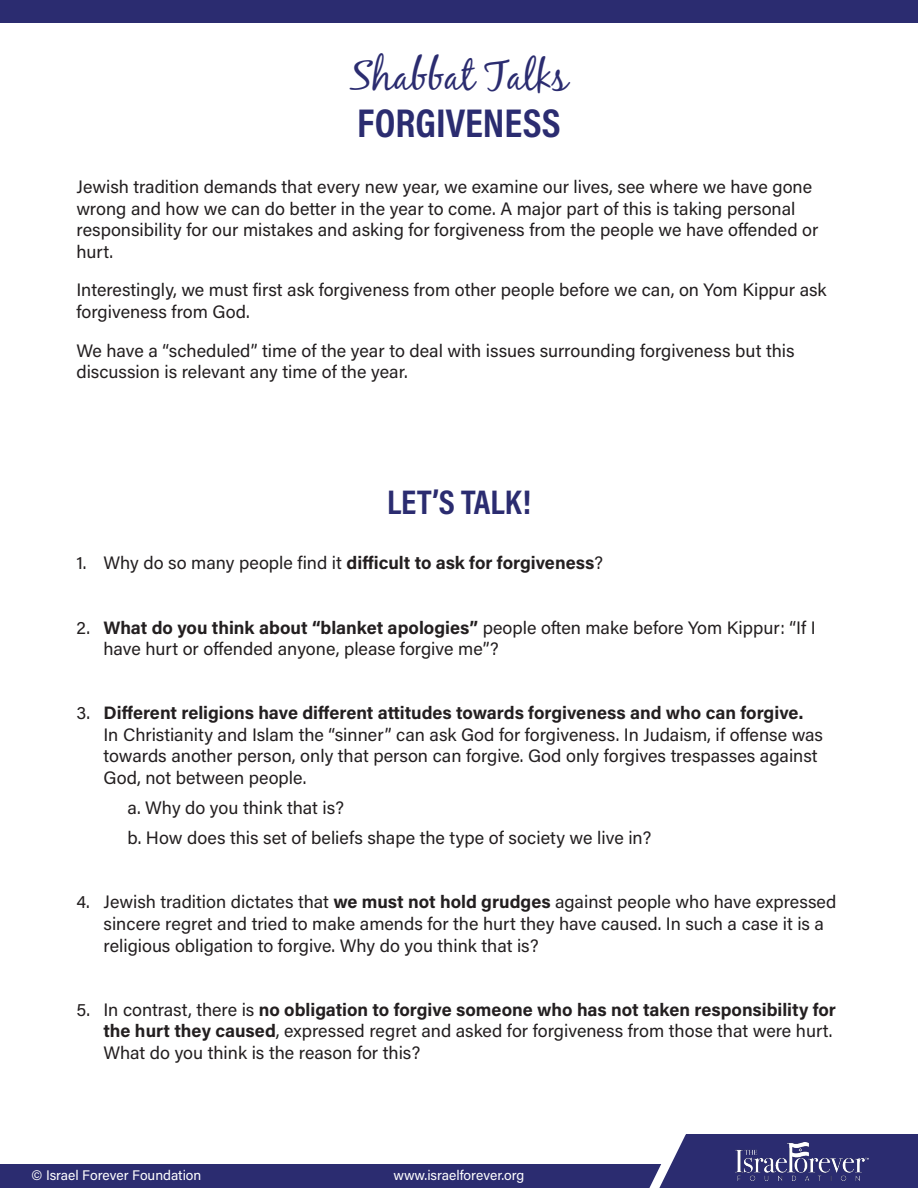
<style>
.page{position:relative;width:918px;height:1188px;background:#fff}
.page>*{position:absolute;margin:0;border:0;box-sizing:border-box;transform-origin:0 0}
.t1{font:40.5px "Black Jack";color:#2b2c70}
.t2{font:700 40.5px "Acumin Pro Cond";color:#2b2c70}
.t3{font:700 34.5px "Acumin Pro Cond";color:#2b2c70}
.Paragraph_Style_1{font:18px/21.6px "Acumin Pro";color:#231f20}
.t4{font:700 18px "Acumin Pro";color:#231f20}
.t5{font:13.8px "Acumin Pro";color:#fff}
.s1{font-weight:400}
.s2{font-weight:700}
</style>
<div class="page">
<div style="left:0;top:1165px;width:918px;height:23px;background:#2b2c70"></div>
<div style="left:686px;top:1134px;width:232px;height:54px;background:#2b2c70"></div>
<svg style="left:643px;top:1134px;width:43px;height:54px"></svg>
<div style="left:0;top:0;width:918px;height:23px;background:#2b2c70"></div>
<img style="left:735px;top:1143px;width:134px;height:37px">
<p class="t1" style="left:350px;top:51px;width:220px">Shabbat Talks</p>
<p class="t2" style="left:357px;top:97px;width:205px">FORGIVENESS</p>
<p class="Paragraph_Style_1" style="left:77px;top:175px;width:743px">Jewish tradition demands that every new year, we examine our lives, see where we have gone wrong and how we can do better in the year to come A. major part of this is taking personal responsibility for our mistakes and asking for forgiveness from the people we have offended or hurt.</p>
<p class="Paragraph_Style_1" style="left:77px;top:279px;width:752px">Interestingly, we must first ask forgiveness from other people before we can, on Yom Kippur ask forgiveness from God.</p>
<p class="Paragraph_Style_1" style="left:77px;top:339px;width:720px">We have a “scheduled” time of the year to deal with issues surrounding forgiveness but this discussion is relevant any time of the year.</p>
<p class="Paragraph_Style_1" style="left:77px;top:552px;width:11px">1.</p>
<p class="t3" style="left:387px;top:479px;width:145px">LET S’ TALK!</p>
<p class="t4" style="left:104px;top:551px;width:501px"><span class="s1">Why do so many people find it</span> difficult to ask for forgiveness<span class="s1">?</span></p>
<p class="Paragraph_Style_1" style="left:77px;top:616px;width:15px">2.</p>
<p class="t4" style="left:104px;top:615px;width:714px">What do you think about “blanket apologies” <span class="s1">people often make before Yom Kippur “: II f</span></p>
<p class="Paragraph_Style_1" style="left:104px;top:637px;width:397px">have hurt or offended anyone, please forgive me ?“</p>
<p class="Paragraph_Style_1" style="left:77px;top:701px;width:15px">3.</p>
<p class="t4" style="left:104px;top:700px;width:701px">Different religions have different attitudes towards forgiveness and who can forgive.</p>
<p class="Paragraph_Style_1" style="left:104px;top:723px;width:721px">In Christianity and Islam the “sinner” can ask God for forgiveness In. Judaism if, offense was towards another person, only that person can forgive. God only forgives trespasses against<br>God, not between people.</p>
<p class="Paragraph_Style_1" style="left:128px;top:796px;width:218px">.a Why do you think that is?</p>
<p class="Paragraph_Style_1" style="left:128px;top:826px;width:526px">.b How does this set of beliefs shape the type of society we live in?</p>
<p class="Paragraph_Style_1" style="left:77px;top:891px;width:15px">4.</p>
<p class="Paragraph_Style_1" style="left:104px;top:891px;width:734px">Jewish tradition dictates that <span class="s2">we must not hold grudges</span> against people who have expressed</p>
<p class="Paragraph_Style_1" style="left:104px;top:912px;width:722px">sincere regret and tried to make amends for the hurt they have caused In. such a case isit a religious obligation to forgive. Why do you think that is?</p>
<p class="Paragraph_Style_1" style="left:77px;top:998px;width:15px">5.</p>
<p class="t4" style="left:104px;top:997px;width:734px"><span class="s1">In contrast, there is</span> no obligation to forgive someone who has not taken responsibility for</p>
<p class="Paragraph_Style_1" style="left:104px;top:1020px;width:731px"><span class="s2">the hurt they caused</span>, expressed regret and asked for forgiveness from those that were hurt.</p>
<p class="Paragraph_Style_1" style="left:104px;top:1041px;width:318px">What do you think is the reason for this?</p>
<p class="t5" style="left:32px;top:1166px;width:171px">© Israel Forever Foundation</p>
<p class="t5" style="left:394px;top:1166px;width:132px">www.israelforever.org</p>
</div>
